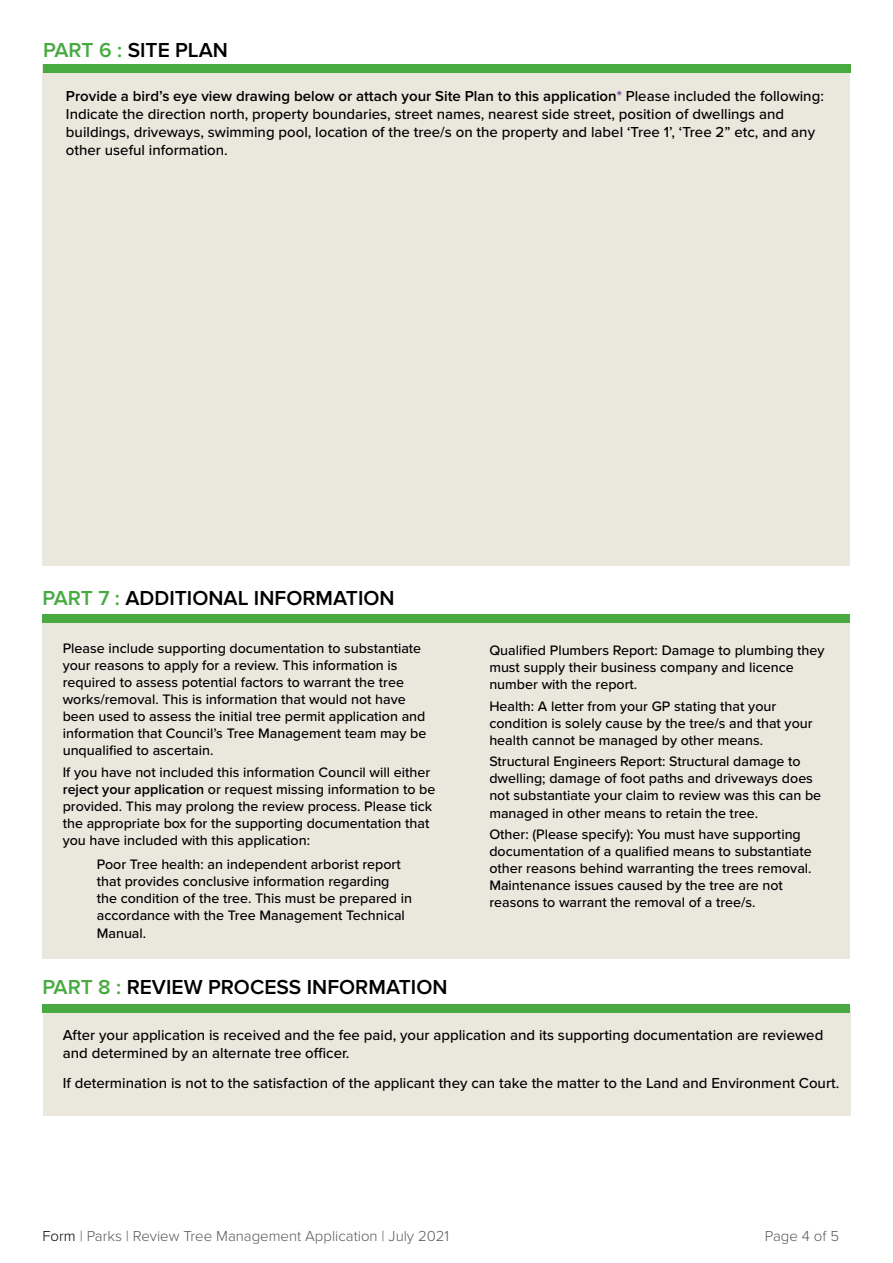
<style>
.page{position:relative;width:893px;height:1263px;background:#fff}
.page>*{position:absolute;margin:0;border:0;box-sizing:border-box;transform-origin:0 0}
.t1{font:600 21px "Proxima Nova";color:#000}
.t2{font:500 15px/18px "Proxima Nova";color:#000}
.t3{font:300 15px "Proxima Nova";color:#58595b}
.t4{font:500 14.25px/17.1px "Proxima Nova";color:#000}
.s1{color:#49aa42}
.s2{font-weight:600}
.s3{font-weight:700;color:#7d4199}
.s4{color:#000}
</style>
<div class="page">
<div style="left:43px;top:619px;width:807px;height:340px;background:#eae7dd"></div>
<div style="left:43px;top:1008px;width:807px;height:108px;background:#eae7dd"></div>
<div style="left:42px;top:64px;width:808px;height:502px;background:#eae7dd"></div>
<div style="left:43px;top:64px;width:808px;height:9px;background:#49aa42"></div>
<div style="left:43px;top:614px;width:807px;height:9px;background:#49aa42"></div>
<div style="left:42px;top:1004px;width:808px;height:8px;background:#49aa42"></div>
<h1 class="t1" style="left:43px;top:38px;width:186px"><span class="s1">PART 6 :</span> SITE PLAN</h1>
<p class="t2" style="left:66px;top:88px;width:759px"><span class="s2">Provide a bird’s eye view drawing below or attach your Site Plan to this application</span><span class="s3">*</span> Please included the following:<br>Indicate the direction north, property boundaries, street names, nearest side street, position of dwellings and buildings, driveways, swimming pool, location of the tree/s on the property and label ‘Tree 1’, ‘Tree 2” etc, and any other useful information.</p>
<h1 class="t1" style="left:43px;top:585px;width:354px"><span class="s1">PART 7 :</span> ADDITIONAL INFORMATION</h1>
<p class="t4" style="left:63px;top:640px;width:365px">Please include supporting documentation to substantiate your reasons to apply for a review. This information is required to assess potential factors to warrant the tree works/removal. This is information that would not have been used to assess the initial tree permit application and information that Council’s Tree Management team may be unqualified to ascertain.</p>
<p class="t4" style="left:63px;top:764px;width:374px">If you have not included this information Council will either <span class="s2">reject your application</span> or request missing information to be provided. This may prolong the review process. Please tick the appropriate box for the supporting documentation that you have included with this application:</p>
<p class="t4" style="left:97px;top:856px;width:317px">Poor Tree health: an independent arborist report that provides conclusive information regarding the condition of the tree. This must be prepared in accordance with the Tree Management Technical Manual.</p>
<h1 class="t1" style="left:42px;top:975px;width:407px"><span class="s1">PART 8 :</span> REVIEW PROCESS INFORMATION</h1>
<p class="t4" style="left:489px;top:642px;width:337px">Qualified Plumbers Report: Damage to plumbing they must supply their business company and licence number with the report.</p>
<p class="t4" style="left:489px;top:698px;width:325px">Health: A letter from your GP stating that your condition is solely cause by the tree/s and that your health cannot be managed by other means.</p>
<p class="t4" style="left:489px;top:753px;width:333px">Structural Engineers Report: Structural damage to dwelling; damage of foot paths and driveways does not substantiate your claim to review was this can be managed in other means to retain the tree.</p>
<p class="t4" style="left:489px;top:826px;width:324px">Other: (Please specify): You must have supporting documentation of a qualified means to substantiate other reasons behind warranting the trees removal.<br>Maintenance issues caused by the tree are not reasons to warrant the removal of a tree/s.</p>
<p class="t2" style="left:63px;top:1026px;width:762px">After your application is received and the fee paid, your application and its supporting documentation are reviewed and determined by an alternate tree officer.</p>
<p class="t2" style="left:63px;top:1075px;width:778px">If determination is not to the satisfaction of the applicant they can take the matter to the Land and Environment Court.</p>
<p class="t3" style="left:43px;top:1227px;width:408px"><span class="s4">Form</span> | Parks | Review Tree Management Application | July 2021</p>
<p class="t3" style="left:765px;top:1227px;width:76px">Page 4 of 5</p>
</div>
